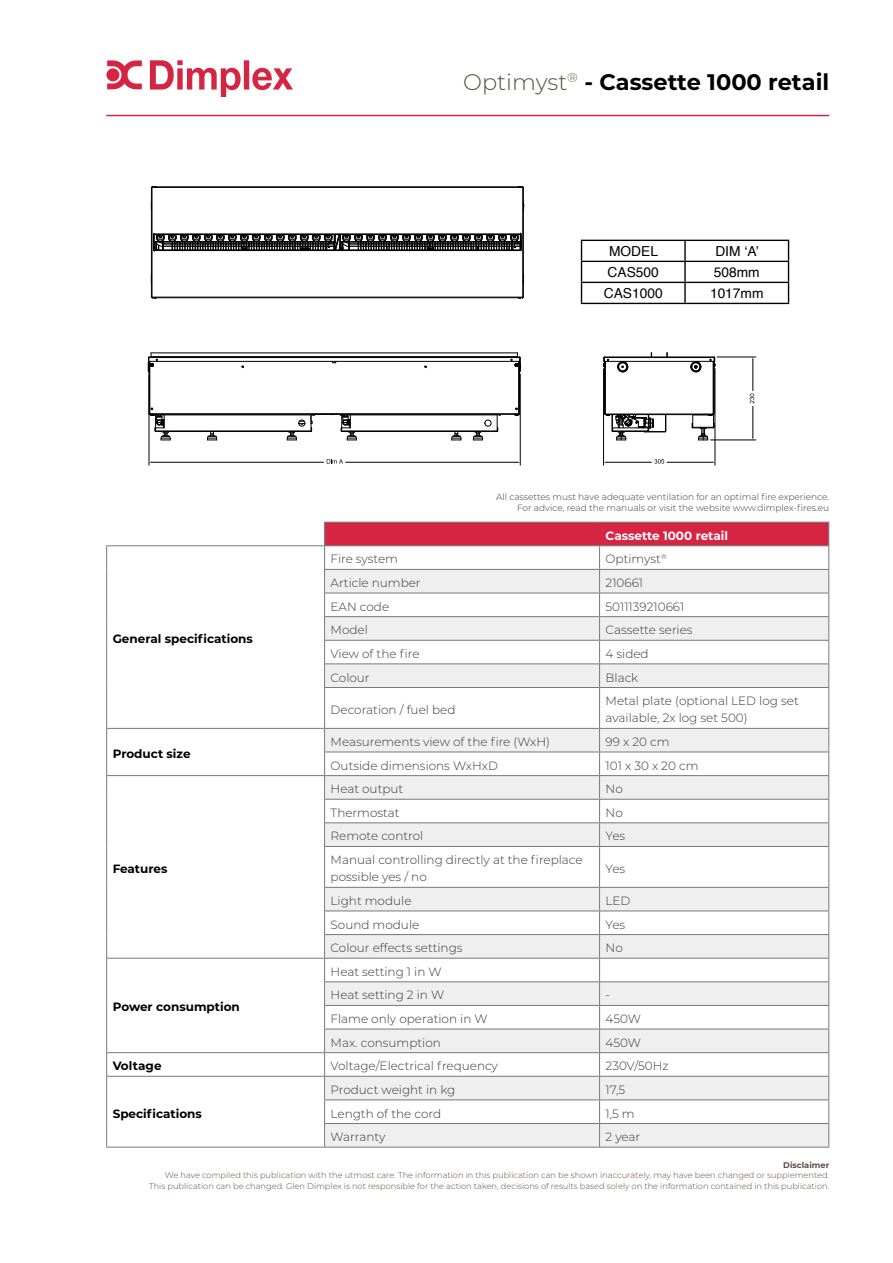
<style>
.page{position:relative;width:893px;height:1263px;background:#fff}
.page>*{position:absolute;margin:0;border:0;box-sizing:border-box;transform-origin:0 0}
.t1{font:700 22.5px "Montserrat";color:#000}
.t2{font:16.5px "Helvetica";color:#000}
.t3{font:13.8px "Helvetica";color:#000}
.t4{font:300 12px/17.2px "Montserrat";color:#383835}
.t5{font:700 12px "Montserrat";color:#000}
.t6{font:700 12px "Montserrat";color:#fff}
.t7{font:300 9px/10.8px "Montserrat";color:#383835;text-align:right}
.t8{font:300 8.25px/10.5px "Montserrat";color:#5a4d45;text-align:right}
.s1{font-weight:300;color:#5a4d45}
.s2{font-weight:700}
</style>
<div class="page">
<hr style="left:106px;top:115px;width:723px;height:1px;background:#d62543">
<svg style="left:150px;top:60px;width:143px;height:37px"></svg>
<svg style="left:107px;top:60px;width:35px;height:29px"></svg>
<svg style="left:147px;top:352px;width:610px;height:114px"></svg>
<svg style="left:150px;top:185px;width:640px;height:120px"></svg>
<hr style="left:581px;top:240px;width:104px;height:1px;background:#000">
<hr style="left:685px;top:240px;width:104px;height:1px;background:#000">
<hr style="left:684px;top:241px;width:2px;height:20px;background:#000">
<hr style="left:581px;top:261px;width:104px;height:1px;background:#000">
<hr style="left:685px;top:261px;width:104px;height:1px;background:#000">
<hr style="left:684px;top:262px;width:2px;height:20px;background:#000">
<hr style="left:581px;top:282px;width:104px;height:1px;background:#000">
<svg style="left:581px;top:241px;width:1px;height:62px"></svg>
<hr style="left:685px;top:282px;width:104px;height:1px;background:#000">
<hr style="left:684px;top:283px;width:2px;height:20px;background:#000">
<svg style="left:788px;top:241px;width:1px;height:62px"></svg>
<hr style="left:581px;top:303px;width:208px;height:1px;background:#000">
<svg style="left:325px;top:688px;width:503px;height:459px"></svg>
<svg style="left:106px;top:546px;width:1px;height:141px"></svg>
<hr style="left:106px;top:687px;width:1px;height:41px;background:#76787b">
<hr style="left:106px;top:545px;width:219px;height:1px;background:#76787b">
<hr style="left:106px;top:728px;width:219px;height:1px;background:#76787b">
<svg style="left:106px;top:729px;width:1px;height:117px"></svg>
<hr style="left:106px;top:846px;width:1px;height:41px;background:#76787b">
<hr style="left:106px;top:775px;width:219px;height:1px;background:#76787b">
<hr style="left:106px;top:958px;width:219px;height:1px;background:#76787b">
<hr style="left:106px;top:1052px;width:219px;height:1px;background:#76787b">
<svg style="left:106px;top:887px;width:1px;height:260px"></svg>
<hr style="left:106px;top:1076px;width:219px;height:1px;background:#76787b">
<hr style="left:106px;top:1147px;width:219px;height:1px;background:#76787b">
<hr style="left:324px;top:688px;width:1px;height:40px;background:#76787b">
<hr style="left:828px;top:688px;width:1px;height:40px;background:#76787b">
<hr style="left:599px;top:688px;width:1px;height:40px;background:#76787b">
<hr style="left:324px;top:847px;width:1px;height:40px;background:#76787b">
<hr style="left:828px;top:847px;width:1px;height:40px;background:#76787b">
<hr style="left:599px;top:847px;width:1px;height:40px;background:#76787b">
<hr style="left:324px;top:687px;width:276px;height:1px;background:#76787b">
<hr style="left:600px;top:687px;width:229px;height:1px;background:#76787b">
<svg style="left:324px;top:522px;width:505px;height:165px"></svg>
<hr style="left:325px;top:728px;width:275px;height:1px;background:#76787b">
<hr style="left:324px;top:752px;width:276px;height:1px;background:#76787b">
<hr style="left:324px;top:799px;width:276px;height:1px;background:#76787b">
<hr style="left:600px;top:728px;width:229px;height:1px;background:#76787b">
<hr style="left:600px;top:752px;width:229px;height:1px;background:#76787b">
<hr style="left:600px;top:799px;width:229px;height:1px;background:#76787b">
<hr style="left:325px;top:775px;width:275px;height:1px;background:#76787b">
<hr style="left:324px;top:822px;width:276px;height:1px;background:#76787b">
<svg style="left:324px;top:729px;width:1px;height:117px"></svg>
<hr style="left:324px;top:846px;width:276px;height:1px;background:#76787b">
<hr style="left:600px;top:775px;width:229px;height:1px;background:#76787b">
<hr style="left:600px;top:822px;width:229px;height:1px;background:#76787b">
<hr style="left:600px;top:846px;width:229px;height:1px;background:#76787b">
<svg style="left:828px;top:729px;width:1px;height:117px"></svg>
<svg style="left:599px;top:729px;width:1px;height:117px"></svg>
<hr style="left:324px;top:887px;width:276px;height:1px;background:#76787b">
<hr style="left:324px;top:910px;width:276px;height:1px;background:#76787b">
<hr style="left:600px;top:887px;width:229px;height:1px;background:#76787b">
<hr style="left:600px;top:910px;width:229px;height:1px;background:#76787b">
<hr style="left:324px;top:934px;width:276px;height:1px;background:#76787b">
<hr style="left:325px;top:958px;width:275px;height:1px;background:#76787b">
<hr style="left:600px;top:934px;width:229px;height:1px;background:#76787b">
<hr style="left:600px;top:958px;width:229px;height:1px;background:#76787b">
<hr style="left:324px;top:981px;width:276px;height:1px;background:#76787b">
<hr style="left:324px;top:1005px;width:276px;height:1px;background:#76787b">
<hr style="left:600px;top:981px;width:229px;height:1px;background:#76787b">
<hr style="left:600px;top:1005px;width:229px;height:1px;background:#76787b">
<hr style="left:324px;top:1029px;width:276px;height:1px;background:#76787b">
<hr style="left:325px;top:1052px;width:275px;height:1px;background:#76787b">
<hr style="left:600px;top:1029px;width:229px;height:1px;background:#76787b">
<hr style="left:600px;top:1052px;width:229px;height:1px;background:#76787b">
<hr style="left:325px;top:1076px;width:275px;height:1px;background:#76787b">
<hr style="left:324px;top:1099px;width:276px;height:1px;background:#76787b">
<hr style="left:600px;top:1076px;width:229px;height:1px;background:#76787b">
<hr style="left:600px;top:1099px;width:229px;height:1px;background:#76787b">
<hr style="left:324px;top:1123px;width:276px;height:1px;background:#76787b">
<svg style="left:324px;top:888px;width:1px;height:259px"></svg>
<hr style="left:600px;top:1123px;width:229px;height:1px;background:#76787b">
<svg style="left:828px;top:888px;width:1px;height:259px"></svg>
<svg style="left:599px;top:888px;width:1px;height:259px"></svg>
<hr style="left:325px;top:1147px;width:275px;height:1px;background:#76787b">
<hr style="left:600px;top:1147px;width:229px;height:1px;background:#76787b">
<h1 class="t1" style="left:463px;top:65px;width:367px"><span class="s1">Optimyst</span><sup>®</sup> - Cassette 1000 retail</h1>
<p class="t3" style="left:609px;top:240px;width:50px">MODEL</p>
<p class="t3" style="left:715px;top:240px;width:45px">DIM ʻAʼ</p>
<p class="t3" style="left:608px;top:261px;width:53px">CAS500</p>
<p class="t3" style="left:714px;top:261px;width:47px">508mm</p>
<p class="t3" style="left:604px;top:282px;width:60px">CAS1000</p>
<p class="t3" style="left:710px;top:282px;width:55px">1017mm</p>
<p class="t7" style="left:496px;top:491px;width:335px">All cassettes must have adequate ventilation for an optimal fire experience.<br>For advice, read the manuals or visit the website www.dimplex-fires.eu</p>
<p class="t5" style="left:113px;top:630px;width:142px">General specifications</p>
<p class="t5" style="left:113px;top:745px;width:79px">Product size</p>
<p class="t5" style="left:113px;top:860px;width:56px">Features</p>
<p class="t5" style="left:113px;top:998px;width:129px">Power consumption</p>
<p class="t6" style="left:606px;top:527px;width:124px">Cassette 1000 retail</p>
<p class="t4" style="left:331px;top:550px;width:69px">Fire system</p>
<p class="t4" style="left:606px;top:550px;width:63px">Optimyst<sup>®</sup></p>
<p class="t4" style="left:331px;top:574px;width:92px">Article number</p>
<p class="t4" style="left:606px;top:574px;width:39px">210661</p>
<p class="t4" style="left:331px;top:597px;width:60px">EAN code</p>
<p class="t4" style="left:606px;top:597px;width:80px">5011139210661</p>
<p class="t4" style="left:331px;top:621px;width:39px">Model</p>
<p class="t4" style="left:606px;top:621px;width:89px">Cassette series</p>
<p class="t4" style="left:331px;top:645px;width:90px">View of the fire</p>
<p class="t4" style="left:606px;top:645px;width:45px">4 sided</p>
<p class="t4" style="left:331px;top:668px;width:41px">Colour</p>
<p class="t4" style="left:606px;top:668px;width:34px">Black</p>
<p class="t4" style="left:331px;top:700px;width:126px">Decoration / fuel bed</p>
<p class="t4" style="left:606px;top:692px;width:195px">Metal plate (optional LED log set available, 2x log set 500)</p>
<p class="t4" style="left:331px;top:733px;width:221px">Measurements view of the fire (WxH)</p>
<p class="t4" style="left:606px;top:733px;width:65px">99 x 20 cm</p>
<p class="t4" style="left:331px;top:756px;width:169px">Outside dimensions WxHxD</p>
<p class="t4" style="left:606px;top:756px;width:94px">101 x 30 x 20 cm</p>
<p class="t4" style="left:331px;top:780px;width:74px">Heat output</p>
<p class="t4" style="left:606px;top:780px;width:19px">No</p>
<p class="t4" style="left:331px;top:803px;width:71px">Thermostat</p>
<p class="t4" style="left:606px;top:803px;width:19px">No</p>
<p class="t4" style="left:331px;top:827px;width:94px">Remote control</p>
<p class="t4" style="left:606px;top:827px;width:21px">Yes</p>
<p class="t4" style="left:331px;top:851px;width:254px">Manual controlling directly at the fireplace possible yes / no</p>
<p class="t4" style="left:606px;top:859px;width:21px">Yes</p>
<p class="t4" style="left:331px;top:892px;width:82px">Light module</p>
<p class="t4" style="left:606px;top:892px;width:26px">LED</p>
<p class="t4" style="left:331px;top:915px;width:90px">Sound module</p>
<p class="t4" style="left:606px;top:915px;width:21px">Yes</p>
<p class="t4" style="left:331px;top:939px;width:133px">Colour effects settings</p>
<p class="t4" style="left:606px;top:939px;width:19px">No</p>
<p class="t4" style="left:331px;top:959px;width:115px;line-height:23.5px">Heat setting 1 in W<br>Heat setting 2 in W</p>
<h2 class="t2" style="left:393px;top:980px;width:47px">Fig.3b</h2>
<p class="t4" style="left:606px;top:986px;width:6px">-</p>
<p class="t4" style="left:331px;top:1010px;width:159px">Flame only operation in W</p>
<p class="t4" style="left:606px;top:1010px;width:37px">450W</p>
<p class="t4" style="left:331px;top:1033px;width:112px">Max. consumption</p>
<p class="t4" style="left:606px;top:1033px;width:37px">450W</p>
<p class="t5" style="left:113px;top:1057px;width:50px">Voltage</p>
<p class="t4" style="left:331px;top:1057px;width:169px">Voltage/Electrical frequency</p>
<p class="t4" style="left:606px;top:1057px;width:65px">230V/50Hz</p>
<p class="t5" style="left:113px;top:1104px;width:91px">Specifications</p>
<p class="t4" style="left:331px;top:1080px;width:126px">Product weight in kg</p>
<p class="t4" style="left:606px;top:1080px;width:21px">17,5</p>
<p class="t4" style="left:331px;top:1104px;width:112px">Length of the cord</p>
<p class="t4" style="left:606px;top:1104px;width:31px">1,5 m</p>
<p class="t4" style="left:331px;top:1128px;width:56px">Warranty</p>
<p class="t4" style="left:606px;top:1128px;width:36px">2 year</p>
<p class="t8" style="left:149px;top:1159px;width:682px"><sup>Fig.4</sup><span class="s2">Disclaimer<br></span>We have compiled this publication with the utmost care. The information in this publication can be shown inaccurately, may have been changed or supplemented.<br>This publication can be changed. Glen Dimplex is not responsible for the action taken, decisions of results based solely on the information contained in this publication.</p>
</div>
